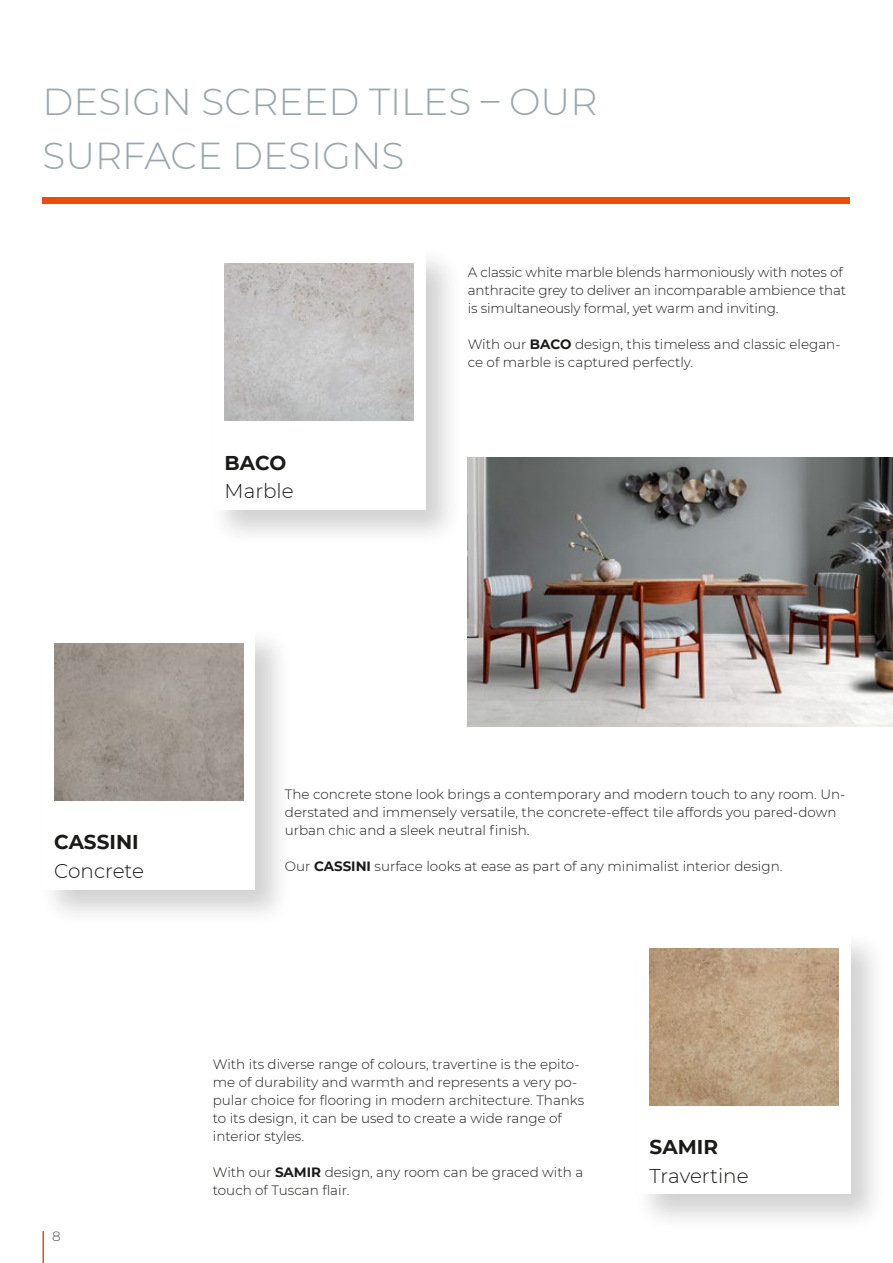
<style>
.page{position:relative;width:893px;height:1263px;background:#fff}
.page>*{position:absolute;margin:0;border:0;box-sizing:border-box;transform-origin:0 0}
.t1{font:300 37.5px/54px "Montserrat";color:#9ba6ab}
.t2{font:300 19.95px "Montserrat";color:#1a1a18}
.t3{font:700 19.95px "Montserrat";color:#1a1a18}
.t4{font:300 13.5px/18px "Montserrat";color:#1a1a18}
.t5{font:300 13.5px "Montserrat";color:#494c52}
.s1{font-weight:700}
</style>
<div class="page">
<div style="left:209px;top:246px;width:253px;height:301px;background:#1a1a18;opacity:.2"></div>
<div style="left:213px;top:250px;width:212px;height:260px;background:#fff"></div>
<img style="left:225px;top:263px;width:188px;height:158px">
<div style="left:38px;top:625px;width:254px;height:302px;background:#1a1a18;opacity:.2"></div>
<div style="left:43px;top:630px;width:212px;height:259px;background:#fff"></div>
<img style="left:54px;top:643px;width:189px;height:157px">
<img style="left:468px;top:457px;width:425px;height:269px">
<div style="left:634px;top:930px;width:253px;height:301px;background:#1a1a18;opacity:.2"></div>
<div style="left:638px;top:934px;width:212px;height:260px;background:#fff"></div>
<img style="left:650px;top:948px;width:188px;height:157px">
<hr style="left:43px;top:1231px;width:1px;height:32px;background:#e94d0a">
<div style="left:43px;top:198px;width:807px;height:6px;background:#e94d0a"></div>
<h1 class="t1" style="left:43px;top:73px;width:556px">DESIGN SCREED TILES – OUR<br>SURFACE DESIGNS</h1>
<h2 class="t3" style="left:225px;top:448px;width:63px">BACO</h2>
<h2 class="t2" style="left:225px;top:477px;width:71px">Marble</h2>
<p class="t4" style="left:468px;top:262px;width:380px">A classic white marble blends harmoniously with notes of anthracite grey to deliver an incomparable ambience that is simultaneously formal, yet warm and inviting.</p>
<p class="t4" style="left:468px;top:334px;width:374px">With our <span class="s1">BACO</span> design, this timeless and classic elegan&shy;ce of marble is captured perfectly.</p>
<h2 class="t3" style="left:54px;top:828px;width:86px">CASSINI</h2>
<h2 class="t2" style="left:54px;top:857px;width:91px">Concrete</h2>
<p class="t4" style="left:285px;top:784px;width:562px">The concrete stone look brings a contemporary and modern touch to any room. Un&shy;derstated and immensely versatile, the concrete-effect tile affords you pared-down urban chic and a sleek neutral finish.</p>
<p class="t4" style="left:285px;top:856px;width:499px">Our <span class="s1">CASSINI</span> surface looks at ease as part of any minimalist interior design.</p>
<p class="t5" style="left:52px;top:1227px;width:10px">8</p>
<p class="t4" style="left:213px;top:1054px;width:373px">With its diverse range of colours, travertine is the epito&shy;me of durability and warmth and represents a very po&shy;pular choice for flooring in modern architecture. Thanks to its design, it can be used to create a wide range of interior styles.</p>
<p class="t4" style="left:213px;top:1162px;width:372px">With our <span class="s1">SAMIR</span> design, any room can be graced with a touch of Tuscan flair.</p>
<h2 class="t3" style="left:650px;top:1133px;width:70px">SAMIR</h2>
<h2 class="t2" style="left:650px;top:1162px;width:101px">Travertine</h2>
</div>
